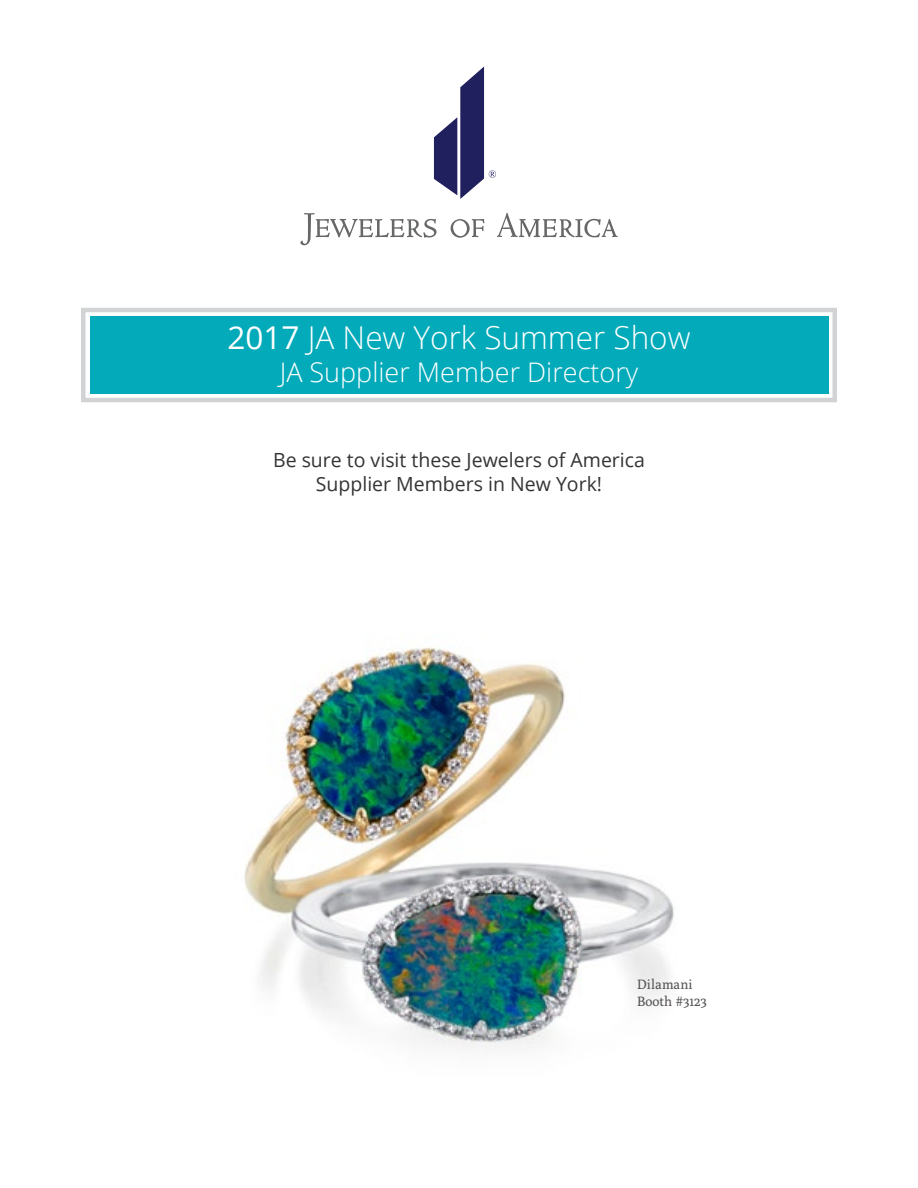
<style>
.page{position:relative;width:918px;height:1188px;background:#fff}
.page>*{position:absolute;margin:0;border:0;box-sizing:border-box;transform-origin:0 0}
.t1{font:300 31.5px "Open Sans";color:#fff}
.t2{font:300 27px "Open Sans";color:#fff}
.t3{font:19.5px/24px "Open Sans";color:#343433;text-align:center}
.t4{font:13.5px/16.2px "Poly";color:#575453}
.s1{font-weight:400}
</style>
<div class="page">
<div style="left:81px;top:308px;width:756px;height:94px;border:4px solid #d1d3d4"></div>
<svg style="left:300px;top:213px;width:137px;height:32px"></svg>
<svg style="left:451px;top:219px;width:33px;height:19px"></svg>
<svg style="left:497px;top:213px;width:121px;height:25px"></svg>
<svg style="left:434px;top:67px;width:62px;height:132px"></svg>
<div style="left:90px;top:316px;width:738px;height:78px;background:#03aaba"></div>
<img style="left:244px;top:647px;width:430px;height:401px">
<h1 class="t1" style="left:228px;top:316px;width:464px"><span class="s1">2017</span> JA New York Summer Show</h1>
<h2 class="t2" style="left:280px;top:353px;width:360px">JA Supplier Member Directory</h2>
<p class="t3" style="left:273px;top:447px;width:373px">Be sure to visit these Jewelers of America<br>Supplier Members in New York!</p>
<p class="t4" style="left:637px;top:977px;width:71px">Dilamani<br>Booth #3123</p>
</div>
